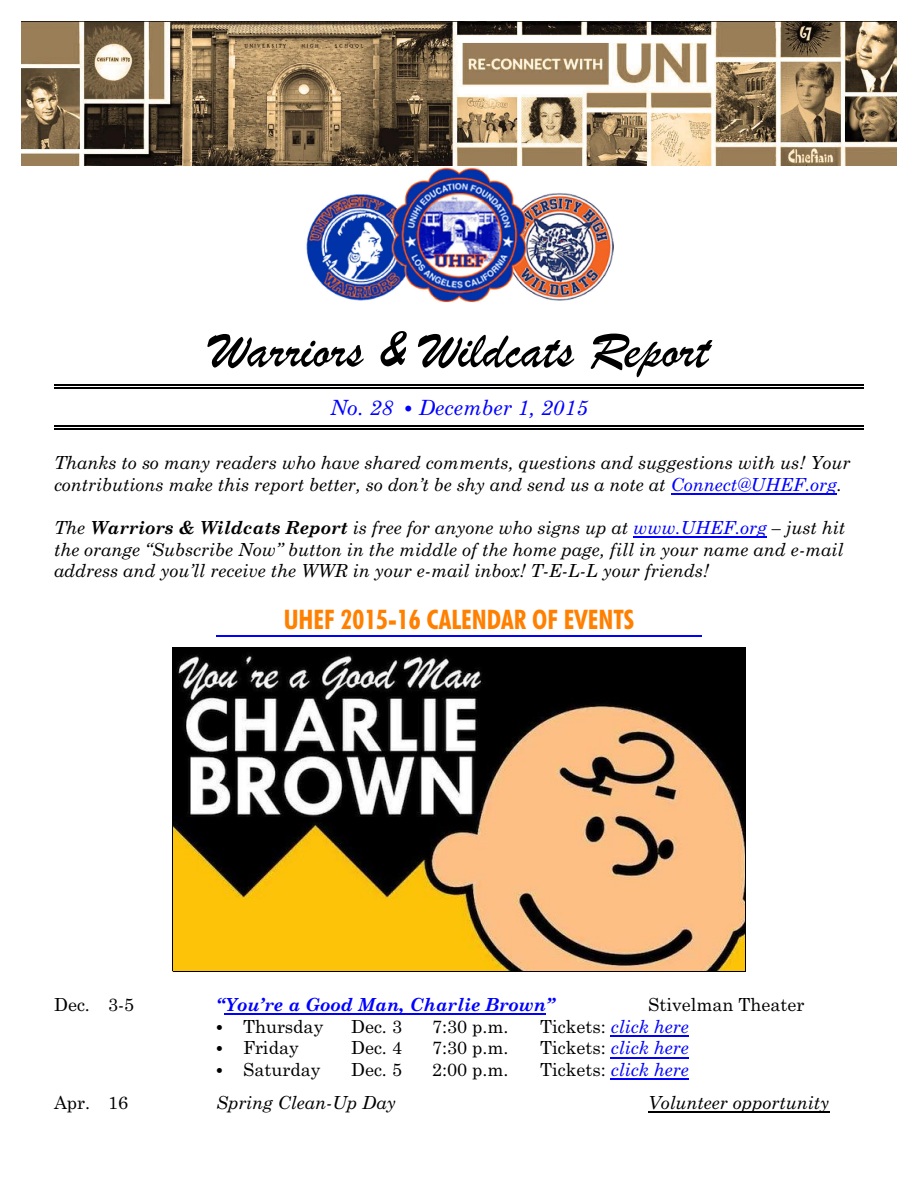
<style>
.page{position:relative;width:918px;height:1188px;background:#fff}
.page>*{position:absolute;margin:0;border:0;box-sizing:border-box;transform-origin:0 0}
.t1{font:italic 54px "Brush Script";color:#000}
.t2{font:700 condensed 27px "Futura BT";color:#ff8000}
.t3{font:italic 21px "Century Schoolbook";color:#00f}
.t4{font:italic 18px/21.8px "Century Schoolbook";color:#000}
.t5{font:18px "Century Schoolbook";color:#000}
.t6{font:italic 18px "Century Schoolbook";color:#00f}
.t7{font:italic 700 18px "Century Schoolbook";color:#00f}
.s1{font-family:"WP Math A";font-style:normal}
.s2{color:#00f}
.s3{font-weight:700}
.s4{font-family:"WP Math A"}
.s5{font-style:normal;color:#000}
</style>
<div class="page">
<img style="left:22px;top:21px;width:875px;height:145px">
<hr style="left:671px;top:493px;width:166px;height:1px;background:#00f">
<hr style="left:633px;top:537px;width:134px;height:1px;background:#00f">
<hr style="left:225px;top:1013px;width:321px;height:2px;background:#00f">
<hr style="left:611px;top:1035px;width:78px;height:1px;background:#00f">
<hr style="left:611px;top:1057px;width:78px;height:1px;background:#00f">
<hr style="left:611px;top:1079px;width:78px;height:1px;background:#00f">
<hr style="left:648px;top:1111px;width:181px;height:1px;background:#000">
<hr style="left:54px;top:385px;width:810px;height:1px;background:#000">
<hr style="left:54px;top:388px;width:810px;height:1px;background:#000">
<hr style="left:54px;top:425px;width:810px;height:1px;background:#000">
<hr style="left:54px;top:428px;width:810px;height:1px;background:#000">
<hr style="left:216px;top:635px;width:486px;height:2px;background:#00f">
<img style="left:306px;top:167px;width:307px;height:135px">
<img style="left:174px;top:648px;width:571px;height:323px">
<hr style="left:173px;top:647px;width:1px;height:324px;background:#000">
<hr style="left:745px;top:647px;width:1px;height:324px;background:#000">
<hr style="left:173px;top:647px;width:572px;height:1px;background:#000">
<hr style="left:173px;top:971px;width:572px;height:1px;background:#000">
<p class="t1" style="left:210px;top:334px;width:500px">Warriors &amp; Wildcats Report</p>
<p class="t3" style="left:330px;top:400px;width:259px">No. 28 <span class="s1">∙</span> December 1, 2015</p>
<p class="t4" style="left:54px;top:453px;width:798px">Thanks to so many readers who have shared comments, questions and suggestions with us! Your contributions make this report better, so don’t be shy and send us a note at <span class="s2">Connect@UHEF.org</span>.</p>
<p class="t4" style="left:54px;top:518px;width:793px;text-align:justify">The <span class="s3">Warriors &amp; Wildcats Report</span> is free for anyone who signs up at <span class="s2">www.UHEF.org</span> – just hit the orange “Subscribe Now” button in the middle of the home page, fill in your name and e-mail address and you’ll receive the WWR in your e-mail inbox! T-E-L-L your friends!</p>
<p class="t2" style="left:284px;top:608px;width:352px">UHEF 2015-16 CALENDAR OF EVENTS</p>
<p class="t5" style="left:54px;top:997px;width:82px">Dec. 3-5</p>
<p class="t7" style="left:216px;top:997px;width:340px">“You’re a Good Man, Charlie Brown”</p>
<p class="t5" style="left:648px;top:997px;width:158px">Stivelman Theater</p>
<p class="t5" style="left:216px;top:1019px;width:109px"><span class="s4">∙</span> Thursday</p>
<p class="t5" style="left:351px;top:1019px;width:53px">Dec. 3</p>
<p class="t5" style="left:432px;top:1019px;width:78px">7:30 p.m.</p>
<p class="t6" style="left:540px;top:1019px;width:150px"><span class="s5">Tickets:</span> click here</p>
<p class="t5" style="left:216px;top:1041px;width:84px"><span class="s4">∙</span> Friday</p>
<p class="t5" style="left:351px;top:1041px;width:53px">Dec. 4</p>
<p class="t5" style="left:432px;top:1041px;width:78px">7:30 p.m.</p>
<p class="t6" style="left:540px;top:1041px;width:150px"><span class="s5">Tickets:</span> click here</p>
<p class="t5" style="left:216px;top:1063px;width:106px"><span class="s4">∙</span> Saturday</p>
<p class="t5" style="left:351px;top:1063px;width:53px">Dec. 5</p>
<p class="t5" style="left:432px;top:1063px;width:78px">2:00 p.m.</p>
<p class="t6" style="left:540px;top:1063px;width:150px"><span class="s5">Tickets:</span> click here</p>
<p class="t5" style="left:54px;top:1095px;width:76px">Apr. 16</p>
<p class="t4" style="left:216px;top:1093px;width:181px">Spring Clean-Up Day</p>
<p class="t4" style="left:648px;top:1093px;width:183px">Volunteer opportunity</p>
</div>
